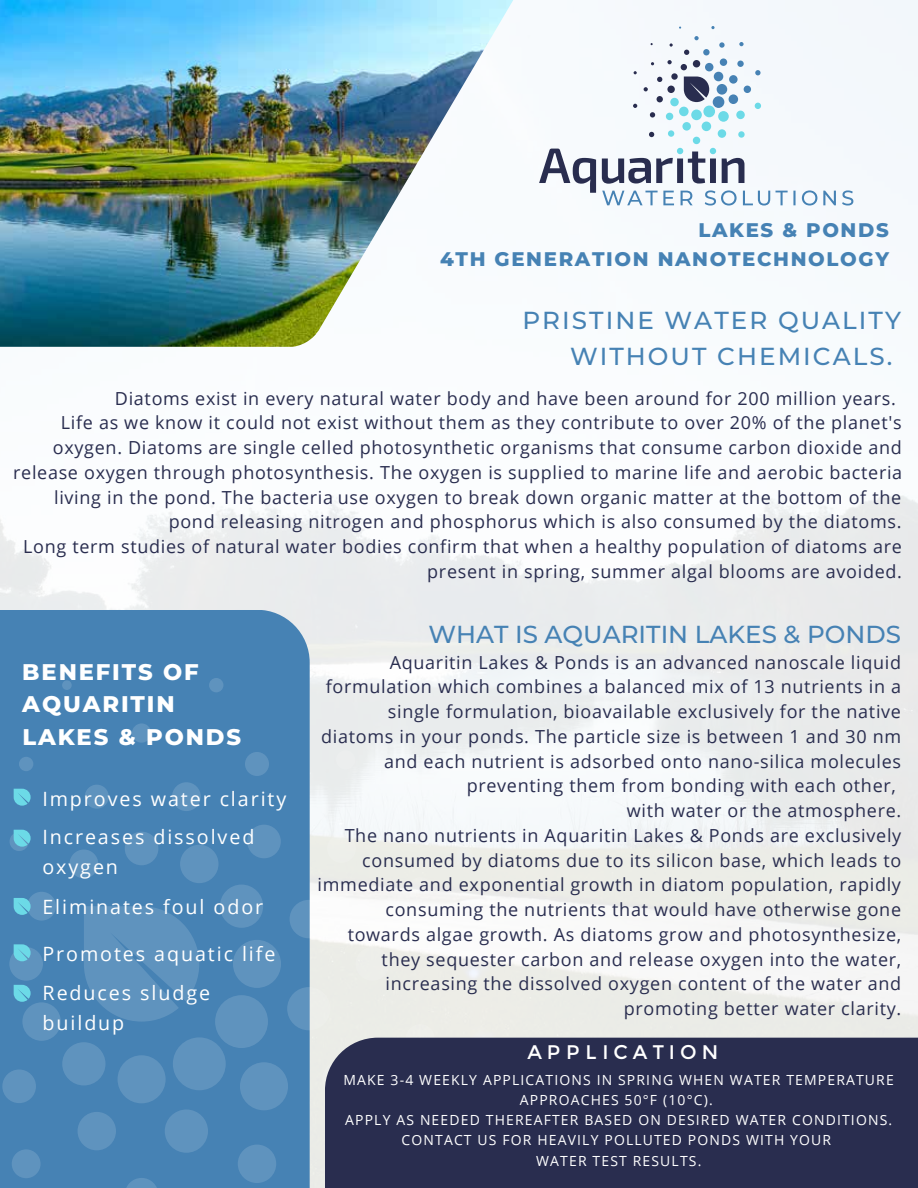
<style>
.page{position:relative;width:918px;height:1188px;background:#fff}
.page>*{position:absolute;margin:0;border:0;box-sizing:border-box;transform-origin:0 0}
.t1{font:500 24.6px/36px "Montserrat";letter-spacing:.08em;color:#4682b4}
.t2{font:500 24.6px "Montserrat";color:#4682b4}
.t3{font:800 22.65px/32.7px "Montserrat";letter-spacing:.085em;color:#fff}
.t4{font:19.65px/39.5px "Open Sans";letter-spacing:.095em;color:#fff}
.t5{font:800 19.65px/29.2px "Montserrat";letter-spacing:.085em;color:#4682b4;text-align:right}
.t6{font:19.65px "Montserrat";letter-spacing:.255em;color:#fff}
.t7{font:18px "Open Sans";letter-spacing:.04em;color:#292d4f}
.t8{font:13.95px/20.2px "Open Sans";letter-spacing:.085em;color:#fff;text-align:center}
</style>
<div class="page">
<div style="left:0;top:610px;width:310px;height:578px;background:#4682b4"></div>
<svg style="left:2px;top:1002px;width:433px;height:186px;background:#5e91bb"></svg>
<svg style="left:62px;top:678px;width:370px;height:370px"></svg>
<svg style="left:0;top:755px;width:199px;height:425px;background:#4d87b6"></svg>
<img style="left:0;top:0;width:513px;height:347px">
<div style="left:325px;top:1038px;width:593px;height:150px;background:#292d4f"></div>
<svg style="left:14px;top:789px;width:17px;height:17px"></svg>
<svg style="left:14px;top:898px;width:17px;height:17px"></svg>
<svg style="left:14px;top:944px;width:17px;height:17px"></svg>
<svg style="left:14px;top:985px;width:17px;height:17px"></svg>
<svg style="left:14px;top:830px;width:17px;height:17px"></svg>
<svg style="left:539px;top:26px;width:314px;height:180px"></svg>
<p class="t5" style="left:440px;top:214px;width:450px">LAKES &amp; PONDS<br>4TH GENERATION NANOTECHNOLOGY</p>
<h1 class="t1" style="left:570px;top:301px;width:333px;text-indent:-48px">PRISTINE WATER QUALITY<br>WITHOUT CHEMICALS.</h1>
<p class="t7" style="left:115px;top:386px;width:783px">Diatoms exist in every natural water body and have been around for 200 million years.</p>
<p class="t7" style="left:61px;top:410px;width:842px">Life as we know it could not exist without them as they contribute to over 20% of the planet's</p>
<p class="t7" style="left:53px;top:435px;width:851px">oxygen. Diatoms are single celled photosynthetic organisms that consume carbon dioxide and</p>
<p class="t7" style="left:13px;top:460px;width:891px">release oxygen through photosynthesis. The oxygen is supplied to marine life and aerobic bacteria</p>
<p class="t7" style="left:54px;top:485px;width:849px">living in the pond. The bacteria use oxygen to break down organic matter at the bottom of the</p>
<p class="t7" style="left:169px;top:509px;width:734px">pond releasing nitrogen and phosphorus which is also consumed by the diatoms.</p>
<p class="t7" style="left:23px;top:534px;width:880px">Long term studies of natural water bodies confirm that when a healthy population of diatoms are</p>
<p class="t7" style="left:427px;top:559px;width:476px">present in spring, summer algal blooms are avoided.</p>
<p class="t3" style="left:22px;top:654px;width:220px">BENEFITS OF<br>AQUARITIN<br>LAKES &amp; PONDS</p>
<p class="t4" style="left:42px;top:779px;width:246px;line-height:38.2px">Improves water clarity<br>Increases dissolved</p>
<p class="t4" style="left:42px;top:847px;width:222px">oxygen<br>Eliminates foul odor</p>
<p class="t4" style="left:43px;top:934px;width:234px">Promotes aquatic life<br>Reduces sludge</p>
<p class="t4" style="left:43px;top:1002px;width:83px">buildup</p>
<h1 class="t2" style="left:428px;top:618px;width:474px">WHAT IS AQUARITIN LAKES &amp; PONDS</h1>
<p class="t7" style="left:390px;top:650px;width:513px">Aquaritin Lakes &amp; Ponds is an advanced nanoscale liquid</p>
<p class="t7" style="left:326px;top:675px;width:577px">formulation which combines a balanced mix of 13 nutrients in a</p>
<p class="t7" style="left:388px;top:699px;width:515px">single formulation, bioavailable exclusively for the native</p>
<p class="t7" style="left:321px;top:724px;width:581px">diatoms in your ponds. The particle size is between 1 and 30 nm</p>
<p class="t7" style="left:384px;top:749px;width:519px">and each nutrient is adsorbed onto nano-silica molecules</p>
<p class="t7" style="left:467px;top:774px;width:431px">preventing them from bonding with each other,</p>
<p class="t7" style="left:627px;top:798px;width:276px">with water or the atmosphere.</p>
<p class="t7" style="left:345px;top:823px;width:558px">The nano nutrients in Aquaritin Lakes &amp; Ponds are exclusively</p>
<p class="t7" style="left:362px;top:848px;width:541px">consumed by diatoms due to its silicon base, which leads to</p>
<p class="t7" style="left:318px;top:873px;width:585px">immediate and exponential growth in diatom population, rapidly</p>
<p class="t7" style="left:386px;top:897px;width:517px">consuming the nutrients that would have otherwise gone</p>
<p class="t7" style="left:348px;top:922px;width:555px">towards algae growth. As diatoms grow and photosynthesize,</p>
<p class="t7" style="left:382px;top:947px;width:521px">they sequester carbon and release oxygen into the water,</p>
<p class="t7" style="left:386px;top:972px;width:517px">increasing the dissolved oxygen content of the water and</p>
<p class="t7" style="left:624px;top:996px;width:279px">promoting better water clarity.</p>
<p class="t6" style="left:527px;top:1041px;width:192px">APPLICATION</p>
<p class="t8" style="left:344px;top:1069px;width:552px">MAKE 3-4 WEEKLY APPLICATIONS IN SPRING WHEN WATER TEMPERATURE APPROACHES 50°F (10°C).<br>APPLY AS NEEDED THEREAFTER BASED ON DESIRED WATER CONDITIONS.<br>CONTACT US FOR HEAVILY POLLUTED PONDS WITH YOUR<br>WATER TEST RESULTS.</p>
</div>
